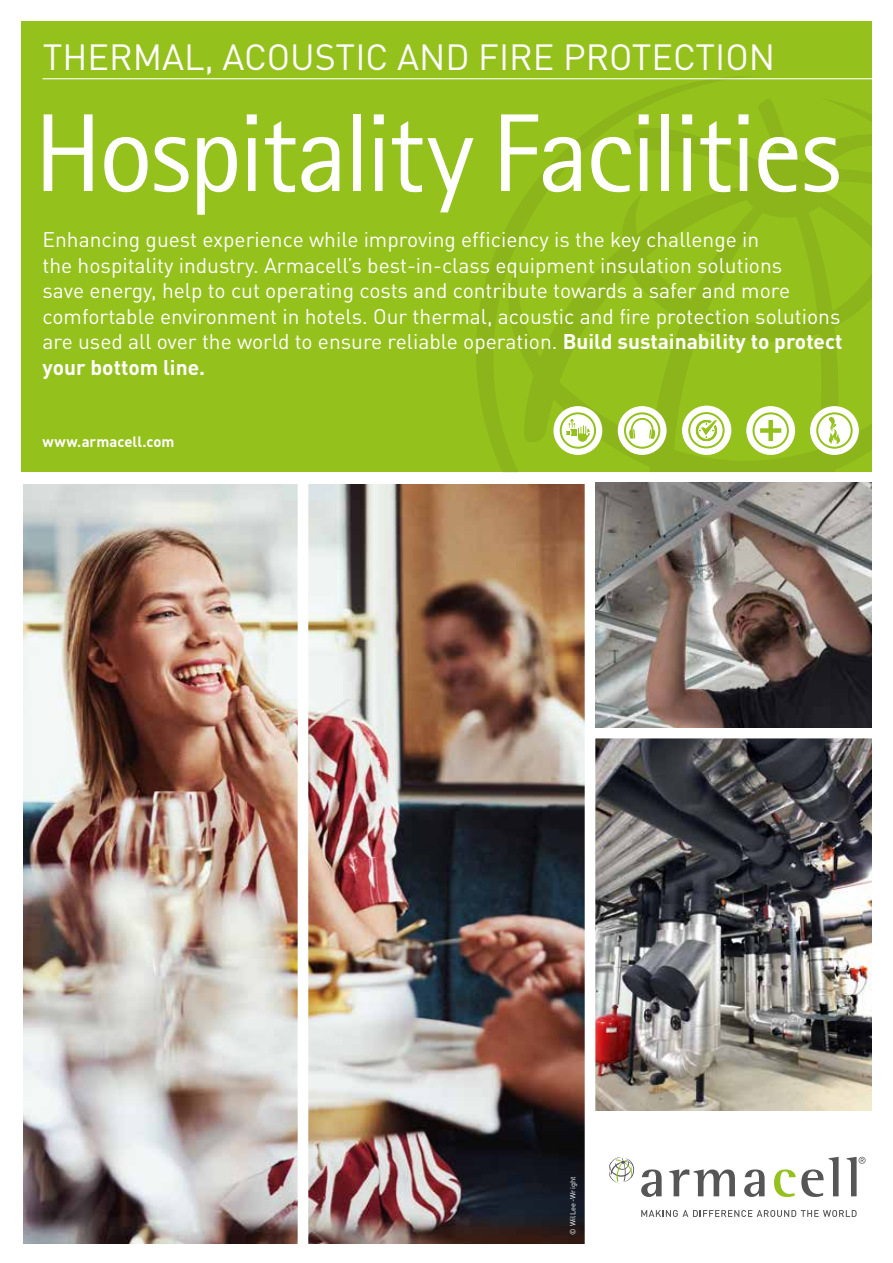
<style>
.page{position:relative;width:893px;height:1263px;background:#fff}
.page>*{position:absolute;margin:0;border:0;box-sizing:border-box;transform-origin:0 0}
.t1{font:111px "Rotis Sans Serif Pro";letter-spacing:-.03em;color:#fff}
.t2{font:36px "DIN Pro";color:#fff}
.t3{font:21px/25.5px "DIN Pro";color:#fff}
.t4{font:700 14.85px "DIN Pro";color:#fff}
.t5{font:7.5px "DIN Pro";letter-spacing:.02em;color:#fff}
.s1{font-weight:700}
</style>
<div class="page">
<img style="left:23px;top:485px;width:562px;height:758px">
<div style="left:298px;top:483px;width:10px;height:780px;background:#fff"></div>
<div style="left:21px;top:21px;width:851px;height:451px;background:#94c11c"></div>
<svg style="left:474px;top:77px;width:290px;height:380px"></svg>
<svg style="left:497px;top:96px;width:375px;height:376px"></svg>
<svg style="left:641px;top:1169px;width:21px;height:28px"></svg>
<svg style="left:669px;top:1169px;width:66px;height:27px"></svg>
<svg style="left:744px;top:1169px;width:21px;height:28px"></svg>
<svg style="left:774px;top:1157px;width:65px;height:40px"></svg>
<svg style="left:847px;top:1157px;width:18px;height:39px"></svg>
<svg style="left:609px;top:1157px;width:26px;height:26px"></svg>
<svg style="left:641px;top:1210px;width:216px;height:7px"></svg>
<img style="left:595px;top:738px;width:277px;height:373px">
<hr style="left:43px;top:78px;width:841px;height:1px;background:#fff">
<img style="left:595px;top:483px;width:277px;height:245px">
<div style="left:810px;top:406px;width:49px;height:49px;background:#fff;border-radius:50%"></div>
<svg style="left:816px;top:412px;width:37px;height:37px"></svg>
<div style="left:618px;top:406px;width:49px;height:49px;background:#fff;border-radius:50%"></div>
<svg style="left:624px;top:412px;width:39px;height:37px"></svg>
<div style="left:746px;top:406px;width:49px;height:49px;background:#fff;border-radius:50%"></div>
<svg style="left:752px;top:412px;width:37px;height:37px"></svg>
<div style="left:553px;top:406px;width:49px;height:49px;background:#fff;border-radius:50%"></div>
<svg style="left:560px;top:412px;width:36px;height:37px"></svg>
<div style="left:682px;top:406px;width:49px;height:49px;background:#fff;border-radius:50%"></div>
<svg style="left:688px;top:412px;width:37px;height:36px"></svg>
<h2 class="t2" style="left:43px;top:28px;width:734px">THERMAL, ACOUSTIC AND FIRE PROTECTION</h2>
<h1 class="t1" style="left:34px;top:88px;width:809px">Hospitality Facilities</h1>
<p class="t3" style="left:43px;top:225px;width:802px">Enhancing guest experience while improving efficiency is the key challenge in<br>the hospitality industry. Armacell’s best-in-class equipment insulation solutions<br>save energy, help to cut operating costs and contribute towards a safer and more comfortable environment in hotels. Our thermal, acoustic and fire protection solutions are used all over the world to ensure reliable operation. <span class="s1">Build sustainability to protect your bottom line.</span></p>
<p class="t4" style="left:43px;top:429px;width:134px">www.armacell.com</p>
<p class="t5" style="left:567px;top:1234px;width:60px;rotate:-90deg">© WilLee-Wright</p>
</div>
